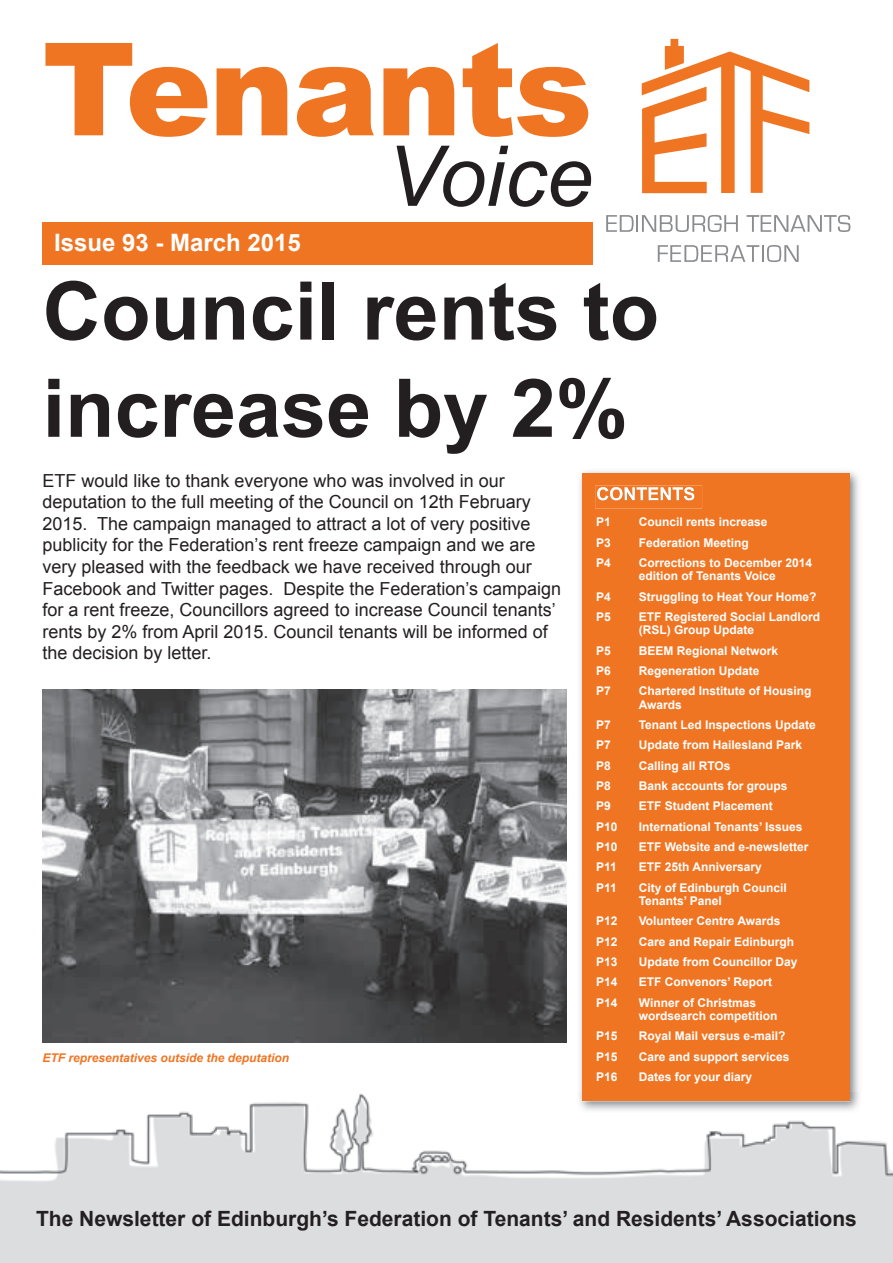
<style>
.page{position:relative;width:893px;height:1263px;background:#fff}
.page>*{position:absolute;margin:0;border:0;box-sizing:border-box;transform-origin:0 0}
.t1{font:900 129px "Arial";letter-spacing:-.02em;color:#f07523}
.t2{font:italic 84px "Arial";color:#231f20}
.t3{font:700 81px/97.2px "Arial";color:#231f20}
.t4{font:700 24px "Arial";color:#fff}
.t5{font:700 21px "Arial";color:#231f20}
.t6{font:18px/21.6px "Arial";color:#231f20}
.t7{font:700 12px/13.5px "Arial";color:#fff}
.t8{font:italic 700 12px "Arial";color:#f07523}
</style>
<div class="page">
<div style="left:43px;top:222px;width:550px;height:42px;background:#f07523"></div>
<img style="left:0;top:1093px;width:893px;height:170px">
<img style="left:580px;top:471px;width:279px;height:48px">
<img style="left:579px;top:519px;width:4px;height:573px">
<img style="left:850px;top:519px;width:9px;height:573px">
<img style="left:577px;top:1092px;width:284px;height:21px">
<div style="left:583px;top:473px;width:267px;height:628px;background:#f07523"></div>
<img style="left:595px;top:485px;width:107px;height:23px">
<img style="left:597px;top:487px;width:97px;height:13px">
<svg style="left:642px;top:39px;width:167px;height:154px"></svg>
<svg style="left:606px;top:215px;width:132px;height:17px"></svg>
<svg style="left:746px;top:215px;width:104px;height:17px"></svg>
<svg style="left:658px;top:245px;width:141px;height:17px"></svg>
<img style="left:42px;top:689px;width:525px;height:353px">
<h1 class="t1" style="left:43px;top:-4px;width:552px">Tenants</h1>
<h2 class="t2" style="left:386px;top:122px;width:208px">Voice</h2>
<h3 class="t4" style="left:54px;top:226px;width:248px">Issue 93 - March 2015</h3>
<h3 class="t3" style="left:43px;top:265px;width:618px">Council rents to increase by 2%</h3>
<p class="t6" style="left:43px;top:470px;width:520px">ETF would like to thank everyone who was involved in our deputation to the full meeting of the Council on 12th February 2015. The campaign managed to attract a lot of very positive publicity for the Federation’s rent freeze campaign and we are very pleased with the feedback we have received through our Facebook and Twitter pages. Despite the Federation’s campaign for a rent freeze, Councillors agreed to increase Council tenants’ rents by 2% from April 2015. Council tenants will be informed of the decision by letter.</p>
<p class="t8" style="left:43px;top:1049px;width:248px">ETF representatives outside the deputation</p>
<p class="t7" style="left:596px;top:516px;width:16px">P1</p>
<p class="t7" style="left:639px;top:516px;width:130px">Council rents increase</p>
<p class="t7" style="left:596px;top:536px;width:16px">P3</p>
<p class="t7" style="left:639px;top:536px;width:112px">Federation Meeting</p>
<p class="t7" style="left:596px;top:556px;width:16px">P4</p>
<p class="t7" style="left:639px;top:556px;width:175px">Corrections to December 2014 edition of Tenants Voice</p>
<p class="t7" style="left:596px;top:590px;width:16px">P4</p>
<p class="t7" style="left:639px;top:590px;width:179px">Struggling to Heat Your Home?</p>
<p class="t7" style="left:596px;top:610px;width:16px">P5</p>
<p class="t7" style="left:639px;top:610px;width:183px">ETF Registered Social Landlord (RSL) Group Update</p>
<p class="t7" style="left:596px;top:644px;width:16px">P5</p>
<p class="t7" style="left:639px;top:644px;width:141px">BEEM Regional Network</p>
<p class="t7" style="left:596px;top:664px;width:16px">P6</p>
<p class="t7" style="left:639px;top:664px;width:122px">Regeneration Update</p>
<p class="t7" style="left:596px;top:685px;width:16px">P7</p>
<p class="t7" style="left:639px;top:685px;width:174px">Chartered Institute of Housing<br>Awards</p>
<p class="t7" style="left:596px;top:719px;width:16px">P7</p>
<p class="t7" style="left:639px;top:719px;width:179px">Tenant Led Inspections Update</p>
<p class="t7" style="left:596px;top:739px;width:16px">P7</p>
<p class="t7" style="left:639px;top:739px;width:165px">Update from Hailesland Park</p>
<p class="t7" style="left:596px;top:759px;width:16px">P8</p>
<p class="t7" style="left:639px;top:759px;width:93px">Calling all RTOs</p>
<p class="t7" style="left:596px;top:779px;width:16px">P8</p>
<p class="t7" style="left:639px;top:779px;width:150px">Bank accounts for groups</p>
<p class="t7" style="left:596px;top:800px;width:16px">P9</p>
<p class="t7" style="left:639px;top:800px;width:136px">ETF Student Placement</p>
<p class="t7" style="left:596px;top:820px;width:23px">P10</p>
<p class="t7" style="left:639px;top:820px;width:165px">International Tenants’ Issues</p>
<p class="t7" style="left:596px;top:840px;width:23px">P10</p>
<p class="t7" style="left:639px;top:840px;width:171px">ETF Website and e-newsletter</p>
<p class="t7" style="left:596px;top:861px;width:22px">P11</p>
<p class="t7" style="left:639px;top:861px;width:124px">ETF 25th Anniversary</p>
<p class="t7" style="left:596px;top:881px;width:22px">P11</p>
<p class="t7" style="left:639px;top:881px;width:150px">City of Edinburgh Council<br>Tenants’ Panel</p>
<p class="t7" style="left:596px;top:915px;width:23px">P12</p>
<p class="t7" style="left:639px;top:915px;width:143px">Volunteer Centre Awards</p>
<p class="t7" style="left:596px;top:935px;width:23px">P12</p>
<p class="t7" style="left:639px;top:935px;width:157px">Care and Repair Edinburgh</p>
<p class="t7" style="left:596px;top:955px;width:23px">P13</p>
<p class="t7" style="left:639px;top:955px;width:160px">Update from Councillor Day</p>
<p class="t7" style="left:596px;top:976px;width:23px">P14</p>
<p class="t7" style="left:639px;top:976px;width:135px">ETF Convenors’ Report</p>
<p class="t7" style="left:596px;top:996px;width:23px">P14</p>
<p class="t7" style="left:639px;top:996px;width:140px">Winner of Christmas wordsearch competition</p>
<p class="t7" style="left:596px;top:1030px;width:23px">P15</p>
<p class="t7" style="left:639px;top:1030px;width:148px">Royal Mail versus e-mail?</p>
<p class="t7" style="left:596px;top:1050px;width:23px">P15</p>
<p class="t7" style="left:639px;top:1050px;width:152px">Care and support services</p>
<p class="t7" style="left:596px;top:1070px;width:23px">P16</p>
<p class="t7" style="left:639px;top:1070px;width:115px">Dates for your diary</p>
<h3 class="t5" style="left:36px;top:1205px;width:822px">The Newsletter of Edinburgh’s Federation of Tenants’ and Residents’ Associations</h3>
</div>
